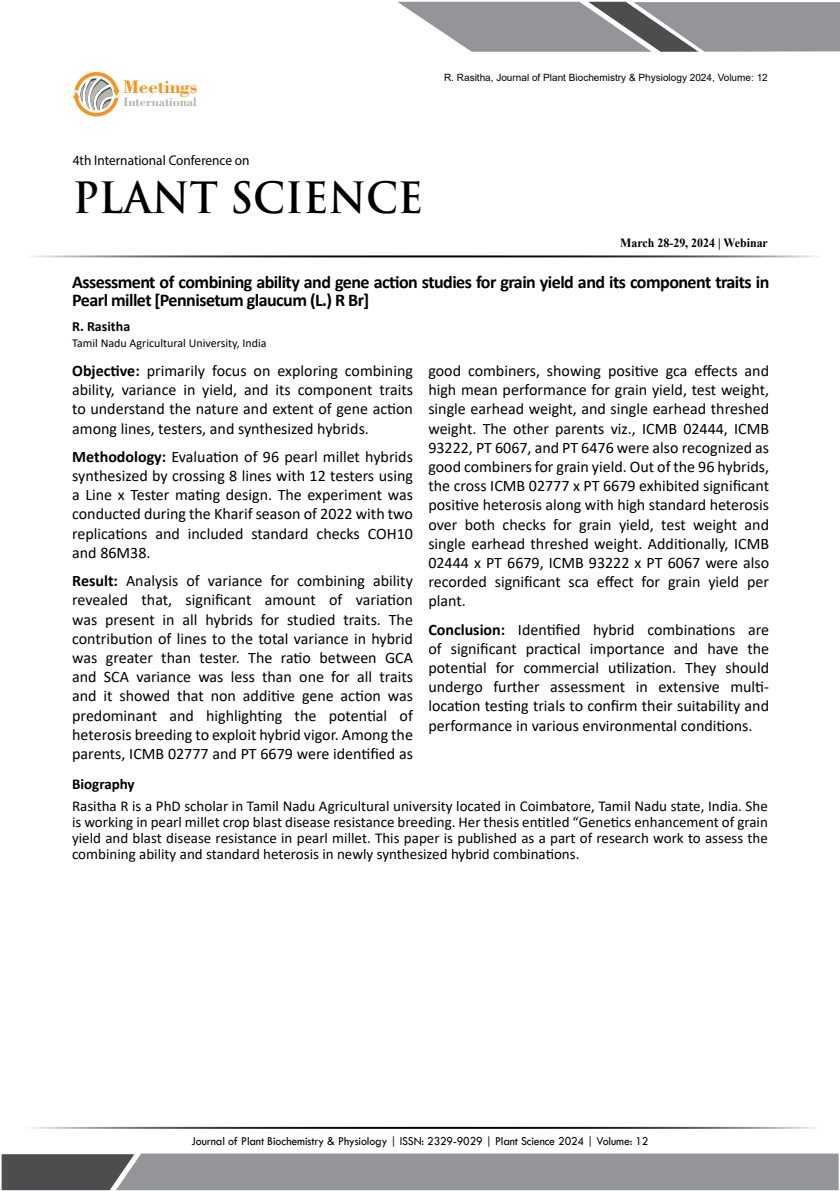
<style>
.page{position:relative;width:840px;height:1191px;background:#fff}
.page>*{position:absolute;margin:0;border:0;box-sizing:border-box;transform-origin:0 0}
.t1{font:700 42px "Trajan Pro";color:#000;scale:.95 1}
.t2{font:700 19.4px "Bodoni BT";color:#f7941e}
.t3{font:700 18px/18px "Calibri";letter-spacing:-.03em;color:#000}
.t4{font:16px/19.2px "Calibri";color:#000;text-align:justify}
.t5{font:15px/16px "Calibri";color:#000;text-align:justify}
.t6{font:700 15px "Calibri";color:#000}
.t7{font:14px "Myriad Pro";color:#000;scale:.95 1}
.t8{font:700 14px "Calibri";color:#000}
.t9{font:700 12.8px "Bodoni BT";color:#b3b6af}
.t10{font:700 12.6px "Times New Roman";color:#000;scale:.95 1}
.t11{font:12.4px "Tw Cen";letter-spacing:-.01em;color:#000;scale:.95 1}
.t12{font:12px "Calibri";color:#000}
.t13{font:10px "Arial";color:#000}
.s1{font-weight:700}
</style>
<div class="page">
<hr style="left:22px;top:1126px;width:795px;height:2px;background:#000">
<svg style="left:398px;top:2px;width:441px;height:50px;background:#9a9c9e"></svg>
<svg style="left:2px;top:1153px;width:836px;height:37px;background:#8b8d90"></svg>
<svg style="left:73px;top:72px;width:47px;height:44px"></svg>
<hr style="left:23px;top:255px;width:796px;height:2px;background:#000">
<p class="t2" style="left:123px;top:74px;width:76px">Meetings</p>
<p class="t9" style="left:123px;top:94px;width:75px">International</p>
<p class="t7" style="left:73px;top:152px;width:187px">4th International Conference on</p>
<h1 class="t1" style="left:73px;top:171px;width:370px">PLANT SCIENCE</h1>
<p class="t13" style="left:444px;top:71px;width:325px">R. Rasitha, Journal of Plant Biochemistry &amp; Physiology 2024, Volume: 12</p>
<p class="t10" style="left:620px;top:233px;width:157px">March 28-29, 2024 | Webinar</p>
<p class="t3" style="left:72px;top:273px;width:698px">Assessment of combining ability and gene action studies for grain yield and its component traits in<br>Pearl millet [Pennisetum glaucum (L.) R Br]</p>
<p class="t8" style="left:72px;top:317px;width:59px">R. Rasitha</p>
<p class="t12" style="left:72px;top:334px;width:196px">Tamil Nadu Agricultural University, India</p>
<p class="t4" style="left:72px;top:360px;width:342px"><span class="s1">Objective:</span> primarily focus on exploring combining ability, variance in yield, and its component traits to understand the nature and extent of gene action among lines, testers, and synthesized hybrids.</p>
<p class="t4" style="left:72px;top:446px;width:342px"><span class="s1">Methodology:</span> Evaluation of 96 pearl millet hybrids synthesized by crossing 8 lines with 12 testers using a Line x Tester mating design. The experiment was conducted during the Kharif season of 2022 with two replications and included standard checks COH10 and 86M38.</p>
<p class="t4" style="left:72px;top:571px;width:342px"><span class="s1">Result:</span> Analysis of variance for combining ability revealed that, significant amount of variation was present in all hybrids for studied traits. The contribution of lines to the total variance in hybrid was greater than tester. The ratio between GCA and SCA variance was less than one for all traits and it showed that non additive gene action was predominant and highlighting the potential of heterosis breeding to exploit hybrid vigor. Among the parents, ICMB 02777 and PT 6679 were identified as</p>
<p class="t4" style="left:428px;top:360px;width:342px">good combiners, showing positive gca effects and high mean performance for grain yield, test weight, single earhead weight, and single earhead threshed weight. The other parents viz., ICMB 02444, ICMB 93222, PT 6067, and PT 6476 were also recognized as good combiners for grain yield. Out of the 96 hybrids, the cross ICMB 02777 x PT 6679 exhibited significant positive heterosis along with high standard heterosis over both checks for grain yield, test weight and single earhead threshed weight. Additionally, ICMB 02444 x PT 6679, ICMB 93222 x PT 6067 were also recorded significant sca effect for grain yield per plant.</p>
<p class="t4" style="left:428px;top:619px;width:342px"><span class="s1">Conclusion:</span> Identified hybrid combinations are of significant practical importance and have the potential for commercial utilization. They should undergo further assessment in extensive multi&shy;location testing trials to confirm their suitability and performance in various environmental conditions.</p>
<p class="t6" style="left:72px;top:773px;width:64px">Biography</p>
<p class="t5" style="left:72px;top:797px;width:697px">Rasitha R is a PhD scholar in Tamil Nadu Agricultural university located in Coimbatore, Tamil Nadu state, India. She is working in pearl millet crop blast disease resistance breeding. Her thesis entitled “Genetics enhancement of grain yield and blast disease resistance in pearl millet. This paper is published as a part of research work to assess the combining ability and standard heterosis in newly synthesized hybrid combinations.</p>
<p class="t11" style="left:191px;top:1133px;width:482px">Journal of Plant Biochemistry &amp; Physiology | ISSN: 2329-9029 | Plant Science 2024 | Volume: 12</p>
</div>
